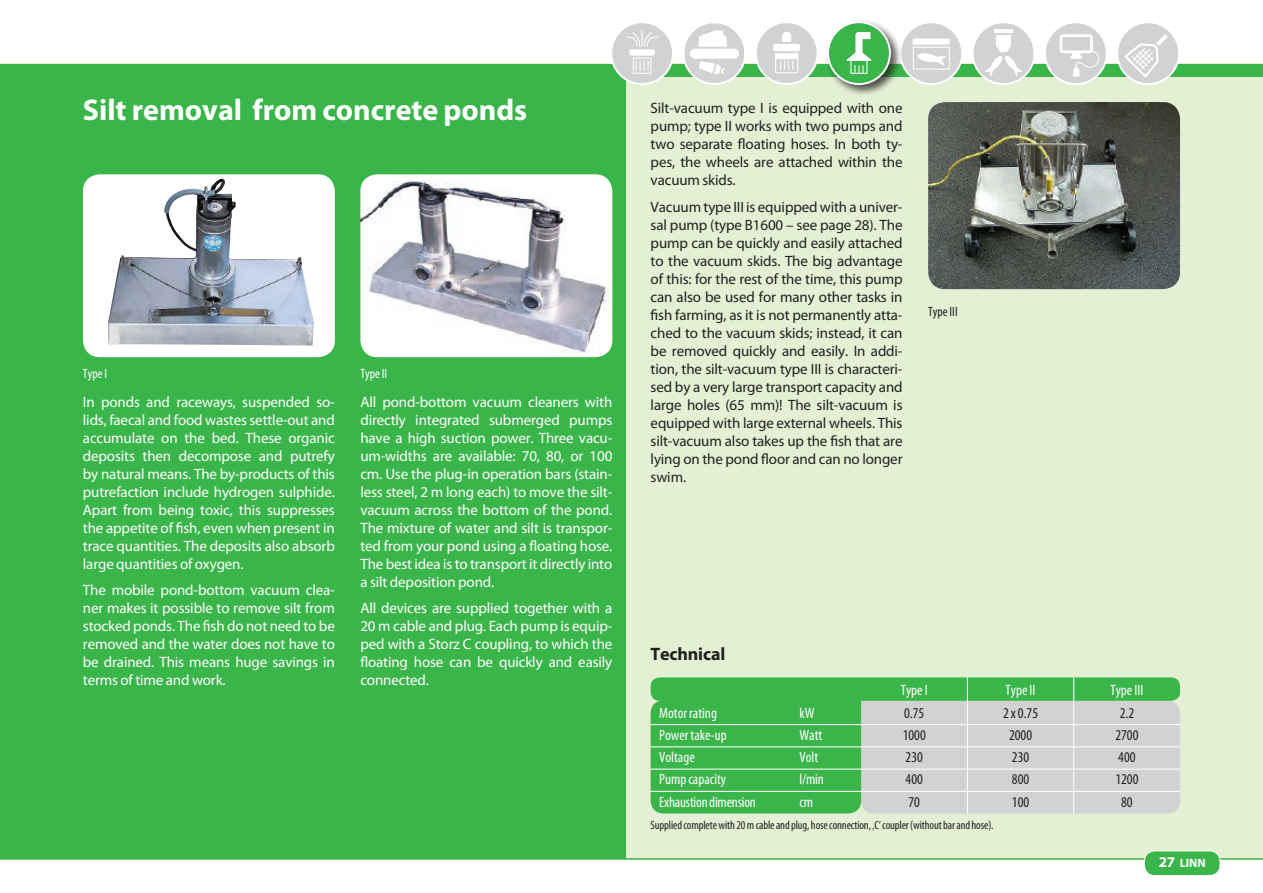
<style>
.page{position:relative;width:1263px;height:893px;background:#fff}
.page>*{position:absolute;margin:0;border:0;box-sizing:border-box;transform-origin:0 0}
.Head{font:700 30px "Myriad Pro";color:#fff}
.Sub-Head{font:700 18px "Myriad Pro";letter-spacing:-.01em;color:#231f20}
.Grund{font:15px/18px "Myriad Pro";letter-spacing:-.01em;color:#fff;text-align:justify}
.Grund-2{font:15px/18px "Myriad Pro";letter-spacing:-.01em;color:#231f20;text-align:justify}
.Grund-3{font:condensed 15px "Myriad Pro";color:#fff}
.Grund-4{font:condensed 15px "Myriad Pro";color:#231f20}
.BU{font:condensed 13.5px "Myriad Pro";color:#fff}
.BU-2{font:condensed 13.5px "Myriad Pro";color:#231f20}
.Grund-5{font:condensed 12px "Myriad Pro";letter-spacing:-.01em;color:#231f20}
.t1{font:700 12px "Myriad Pro";color:#fff}
.s1{font-size:15px}
</style>
<div class="page">
<div style="left:0;top:64px;width:1263px;height:795px;background:#e4f0d4"></div>
<div style="left:0;top:77px;width:625px;height:782px;background:#3ab54a"></div>
<div style="left:0;top:64px;width:1263px;height:13px;background:#3ab54a"></div>
<hr style="left:0;top:858px;width:1263px;height:2px;background:#3ab54a">
<div style="left:1144px;top:851px;width:76px;height:24px;background:#3ab54a;border-radius:11px"></div>
<div style="left:1144px;top:850px;width:76px;height:26px;border:1px solid #fff;border-radius:11px"></div>
<div style="left:83px;top:174px;width:252px;height:183px;background:#fff;border-radius:17px"></div>
<img style="left:108px;top:179px;width:206px;height:167px">
<img style="left:360px;top:174px;width:252px;height:183px">
<img style="left:928px;top:102px;width:252px;height:187px">
<svg style="left:651px;top:700px;width:529px;height:113px;background:#96c79e"></svg>
<div style="left:651px;top:677px;width:529px;height:24px;background:#3ab54a;border-radius:9px"></div>
<hr style="left:651px;top:724px;width:529px;height:1px;background:#fff">
<hr style="left:651px;top:746px;width:529px;height:1px;background:#fff">
<hr style="left:651px;top:769px;width:529px;height:1px;background:#fff">
<hr style="left:651px;top:791px;width:529px;height:1px;background:#fff">
<hr style="left:967px;top:677px;width:1px;height:136px;background:#fff">
<hr style="left:1073px;top:677px;width:1px;height:136px;background:#fff">
<div style="left:1116px;top:21px;width:64px;height:64px;background:#fff;border-radius:50%"></div>
<svg style="left:1118px;top:23px;width:60px;height:60px"></svg>
<div style="left:972px;top:21px;width:63px;height:64px;background:#fff;border-radius:50%"></div>
<svg style="left:973px;top:23px;width:60px;height:60px"></svg>
<div style="left:899px;top:21px;width:64px;height:64px;background:#fff;border-radius:50%"></div>
<svg style="left:902px;top:23px;width:59px;height:60px"></svg>
<div style="left:825px;top:19px;width:77px;height:78px;background:#231f20;opacity:.75"></div>
<svg style="left:827px;top:21px;width:64px;height:64px"></svg>
<svg style="left:829px;top:23px;width:60px;height:60px"></svg>
<div style="left:755px;top:21px;width:64px;height:64px;background:#fff;border-radius:50%"></div>
<svg style="left:757px;top:23px;width:60px;height:60px"></svg>
<div style="left:610px;top:21px;width:64px;height:64px;background:#fff;border-radius:50%"></div>
<svg style="left:612px;top:23px;width:60px;height:60px"></svg>
<div style="left:682px;top:21px;width:64px;height:64px;background:#fff;border-radius:50%"></div>
<svg style="left:684px;top:23px;width:60px;height:60px"></svg>
<div style="left:1044px;top:21px;width:64px;height:64px;background:#fff;border-radius:50%"></div>
<svg style="left:1046px;top:23px;width:60px;height:60px"></svg>
<p class="Head" style="left:83px;top:91px;width:446px">Silt removal from concrete ponds</p>
<p class="BU" style="left:83px;top:365px;width:26px">Type I</p>
<p class="BU" style="left:360px;top:365px;width:28px">Type II</p>
<p class="Grund" style="left:83px;top:392px;width:253px">In ponds and raceways, suspended so&shy;lids, faecal and food wastes settle-out and accumulate on the bed. These organic deposits then decompose and putrefy by natural means. The by-products of this putrefaction include hydrogen sulphide.<br>Apart from being toxic, this suppresses the appetite of fish, even when present in trace quantities. The deposits also absorb large quantities of oxygen.</p>
<p class="Grund" style="left:83px;top:581px;width:253px">The mobile pond-bottom vacuum clea&shy;ner makes it possible to remove silt from stocked ponds. The fish do not need to be removed and the water does not have to be drained. This means huge savings in terms of time and work.</p>
<p class="Grund" style="left:360px;top:392px;width:253px">All pond-bottom vacuum cleaners with directly integrated submerged pumps have a high suction power. Three vacu&shy;um-widths are available: 70, 80, or 100 cm. Use the plug-in operation bars (stain&shy;less steel, 2 m long each) to move the silt&shy;vacuum across the bottom of the pond.<br>The mixture of water and silt is transpor&shy;ted from your pond using a floating hose.<br>The best idea is to transport it directly into a silt deposition pond.</p>
<p class="Grund" style="left:360px;top:599px;width:253px">All devices are supplied together with a 20 m cable and plug. Each pump is equip&shy;ped with a Storz C coupling, to which the floating hose can be quickly and easily connected.</p>
<p class="Grund-2" style="left:651px;top:99px;width:253px">Silt-vacuum type I is equipped with one pump; type II works with two pumps and two separate floating hoses. In both ty&shy;pes, the wheels are attached within the vacuum skids.</p>
<p class="Grund-2" style="left:651px;top:198px;width:253px">Vacuum type III is equipped with a univer&shy;sal pump (type B1600 – see page 28). The pump can be quickly and easily attached to the vacuum skids. The big advantage of this: for the rest of the time, this pump can also be used for many other tasks in fish farming, as it is not permanently atta&shy;ched to the vacuum skids; instead, it can be removed quickly and easily. In addi&shy;tion, the silt-vacuum type III is characteri&shy;sed by a very large transport capacity and large holes (65 mm)! The silt-vacuum is equipped with large external wheels. This silt-vacuum also takes up the fish that are lying on the pond floor and can no longer swim.</p>
<p class="BU-2" style="left:928px;top:304px;width:31px">Type III</p>
<p class="Sub-Head" style="left:651px;top:642px;width:76px">Technical</p>
<p class="Grund-3" style="left:901px;top:681px;width:28px">Type I</p>
<p class="Grund-3" style="left:1006px;top:681px;width:31px">Type II</p>
<p class="Grund-3" style="left:1110px;top:681px;width:34px">Type III</p>
<p class="Grund-3" style="left:659px;top:704px;width:59px">Motor rating</p>
<p class="Grund-3" style="left:799px;top:704px;width:17px">kW</p>
<p class="Grund-4" style="left:904px;top:704px;width:22px">0.75</p>
<p class="Grund-4" style="left:1003px;top:704px;width:37px">2 x 0.75</p>
<p class="Grund-4" style="left:1120px;top:704px;width:16px">2.2</p>
<p class="Grund-3" style="left:659px;top:726px;width:69px">Power take-up</p>
<p class="Grund-3" style="left:799px;top:726px;width:24px">Watt</p>
<p class="Grund-4" style="left:903px;top:726px;width:25px">1000</p>
<p class="Grund-4" style="left:1009px;top:726px;width:25px">2000</p>
<p class="Grund-4" style="left:1115px;top:726px;width:25px">2700</p>
<p class="Grund-3" style="left:659px;top:748px;width:37px">Voltage</p>
<p class="Grund-3" style="left:799px;top:748px;width:20px">Volt</p>
<p class="Grund-4" style="left:906px;top:748px;width:19px">230</p>
<p class="Grund-4" style="left:1012px;top:748px;width:19px">230</p>
<p class="Grund-4" style="left:1118px;top:748px;width:19px">400</p>
<p class="Grund-3" style="left:659px;top:770px;width:68px">Pump capacity</p>
<p class="Grund-3" style="left:799px;top:770px;width:26px">l/min</p>
<p class="Grund-4" style="left:906px;top:770px;width:19px">400</p>
<p class="Grund-4" style="left:1012px;top:770px;width:19px">800</p>
<p class="Grund-4" style="left:1115px;top:770px;width:25px">1200</p>
<p class="Grund-3" style="left:659px;top:793px;width:98px">Exhaustion dimension</p>
<p class="Grund-3" style="left:799px;top:793px;width:15px">cm</p>
<p class="Grund-4" style="left:908px;top:793px;width:13px">70</p>
<p class="Grund-4" style="left:1012px;top:793px;width:19px">100</p>
<p class="Grund-4" style="left:1121px;top:793px;width:13px">80</p>
<p class="Grund-5" style="left:651px;top:818px;width:344px">Supplied complete with 20 m cable and plug, hose connection, ‚C‘ coupler (without bar and hose).</p>
<p class="t1" style="left:1159px;top:855px;width:48px"><span class="s1">27</span> LINN</p>
</div>
